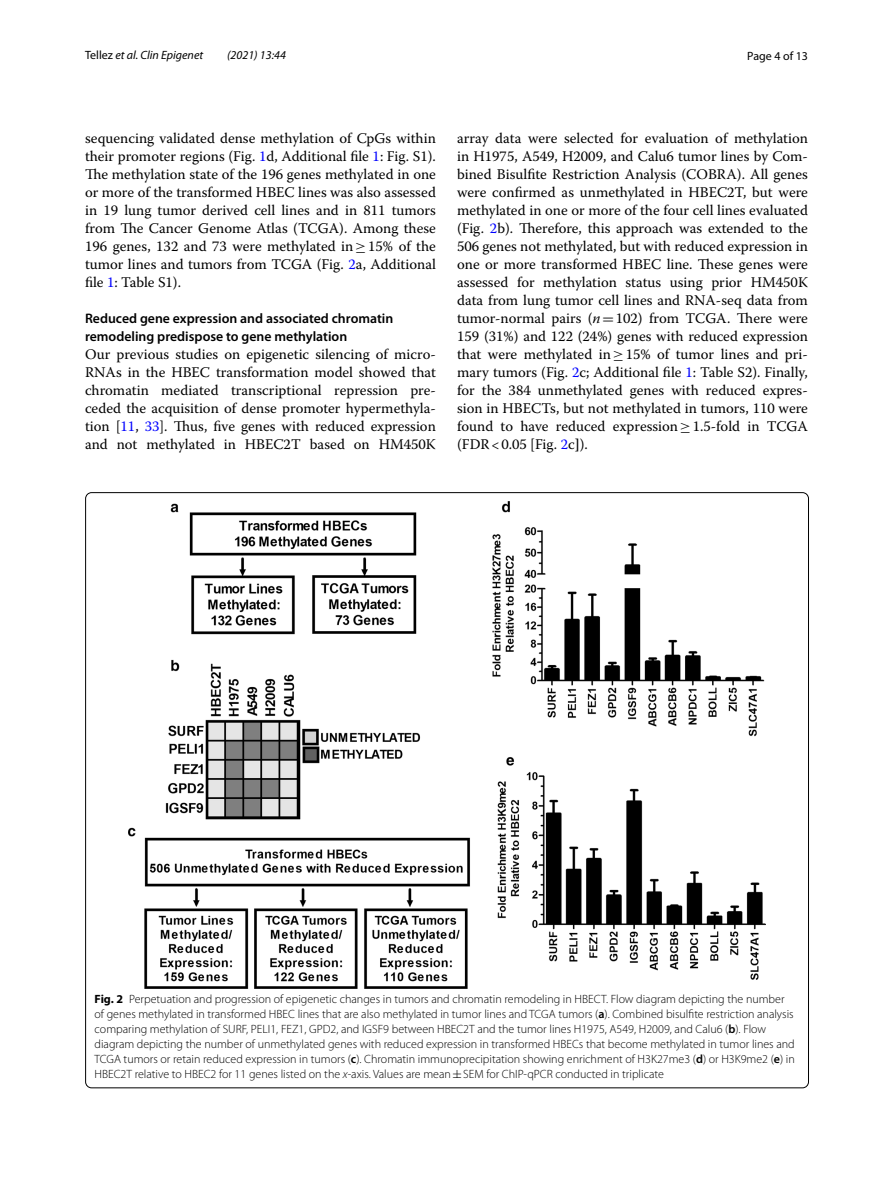
<style>
.page{position:relative;width:893px;height:1187px;background:#fff}
.page>*{position:absolute;margin:0;border:0;box-sizing:border-box;transform-origin:0 0}
.t1{font:14.7px/18px "Warnock Pro";color:#000;text-align:justify}
.t2{font:600 13.8px/18px "Myriad Pro";color:#000}
.t3{font:300 12px/15px "Myriad Pro";color:#000}
.t4{font:italic 12px "Myriad Pro";color:#000}
.t5{font:12px "Myriad Pro";color:#000}
.s1{font-style:normal}
.s2{color:#00f}
.s3{font-family:"MTSY"}
.s4{font-style:italic}
.s5{font-weight:700}
.s6{font-weight:600}
.s7{font-family:"MTSY";font-weight:400}
</style>
<div class="page">
<img style="left:128px;top:501px;width:638px;height:487px">
<p class="t4" style="left:85px;top:48px;width:120px"><span class="s1">Tellez</span> et al. Clin Epigenet</p>
<p class="t4" style="left:227px;top:48px;width:60px">(2021) 13:44</p>
<p class="t5" style="left:747px;top:48px;width:62px">Page 4 of 13</p>
<p class="t1" style="left:85px;top:128px;width:352px">sequencing validated dense methylation of CpGs within their promoter regions (Fig. <span class="s2">1</span>d, Additional file <span class="s2">1</span>: Fig. S1).<br>The methylation state of the 196 genes methylated in one or more of the transformed HBEC lines was also assessed in 19 lung tumor derived cell lines and in 811 tumors from The Cancer Genome Atlas (TCGA). Among these 196 genes, 132 and 73 were methylated in<span class="s3">≥</span>15% of the tumor lines and tumors from TCGA (Fig. <span class="s2">2</span>a, Additional file <span class="s2">1</span>: Table S1).</p>
<p class="t2" style="left:85px;top:309px;width:310px">Reduced gene expression and associated chromatin remodeling predispose to gene methylation</p>
<p class="t1" style="left:85px;top:344px;width:352px">Our previous studies on epigenetic silencing of micro-RNAs in the HBEC transformation model showed that chromatin mediated transcriptional repression pre&shy;ceded the acquisition of dense promoter hypermethyla&shy;tion [<span class="s2">11</span>, <span class="s2">33</span>]. Thus, five genes with reduced expression and not methylated in HBEC2T based on HM450K</p>
<p class="t1" style="left:457px;top:128px;width:352px">array data were selected for evaluation of methylation in H1975, A549, H2009, and Calu6 tumor lines by Com&shy;bined Bisulfite Restriction Analysis (COBRA). All genes were confirmed as unmethylated in HBEC2T, but were methylated in one or more of the four cell lines evaluated (Fig. <span class="s2">2</span>b). Therefore, this approach was extended to the 506 genes not methylated, but with reduced expression in one or more transformed HBEC line. These genes were assessed for methylation status using prior HM450K data from lung tumor cell lines and RNA-seq data from tumor-normal pairs (<span class="s4">n</span><span class="s3">=</span>102) from TCGA. There were 159 (31%) and 122 (24%) genes with reduced expression that were methylated in<span class="s3">≥</span>15% of tumor lines and pri&shy;mary tumors (Fig. <span class="s2">2</span>c; Additional file <span class="s2">1</span>: Table S2). Finally, for the 384 unmethylated genes with reduced expres&shy;sion in HBECTs, but not methylated in tumors, 110 were found to have reduced expression<span class="s3">≥</span>1.5-fold in TCGA (FDR&lt;0.05 [Fig. <span class="s2">2</span>c<span class="s5">]</span>).</p>
<p class="t3" style="left:95px;top:992px;width:702px"><span class="s5">Fig. 2</span> Perpetuation and progression of epigenetic changes in tumors and chromatin remodeling in HBECT. Flow diagram depicting the number of genes methylated in transformed HBEC lines that are also methylated in tumor lines and TCGA tumors (<span class="s6">a</span>). Combined bisulfite restriction analysis comparing methylation of SURF, PELI1, FEZ1, GPD2, and IGSF9 between HBEC2T and the tumor lines H1975, A549, H2009, and Calu6 (<span class="s6">b</span>). Flow diagram depicting the number of unmethylated genes with reduced expression in transformed HBECs that become methylated in tumor lines and TCGA tumors or retain reduced expression in tumors (<span class="s6">c</span>). Chromatin immunoprecipitation showing enrichment of H3K27me3 (<span class="s6">d</span>) or H3K9me2 (<span class="s6">e</span>) in HBEC2T relative to HBEC2 for 11 genes listed on the <span class="s4">x</span>-axis. Values are mean<span class="s7">±</span>SEM for ChIP-qPCR conducted in triplicate</p>
</div>
